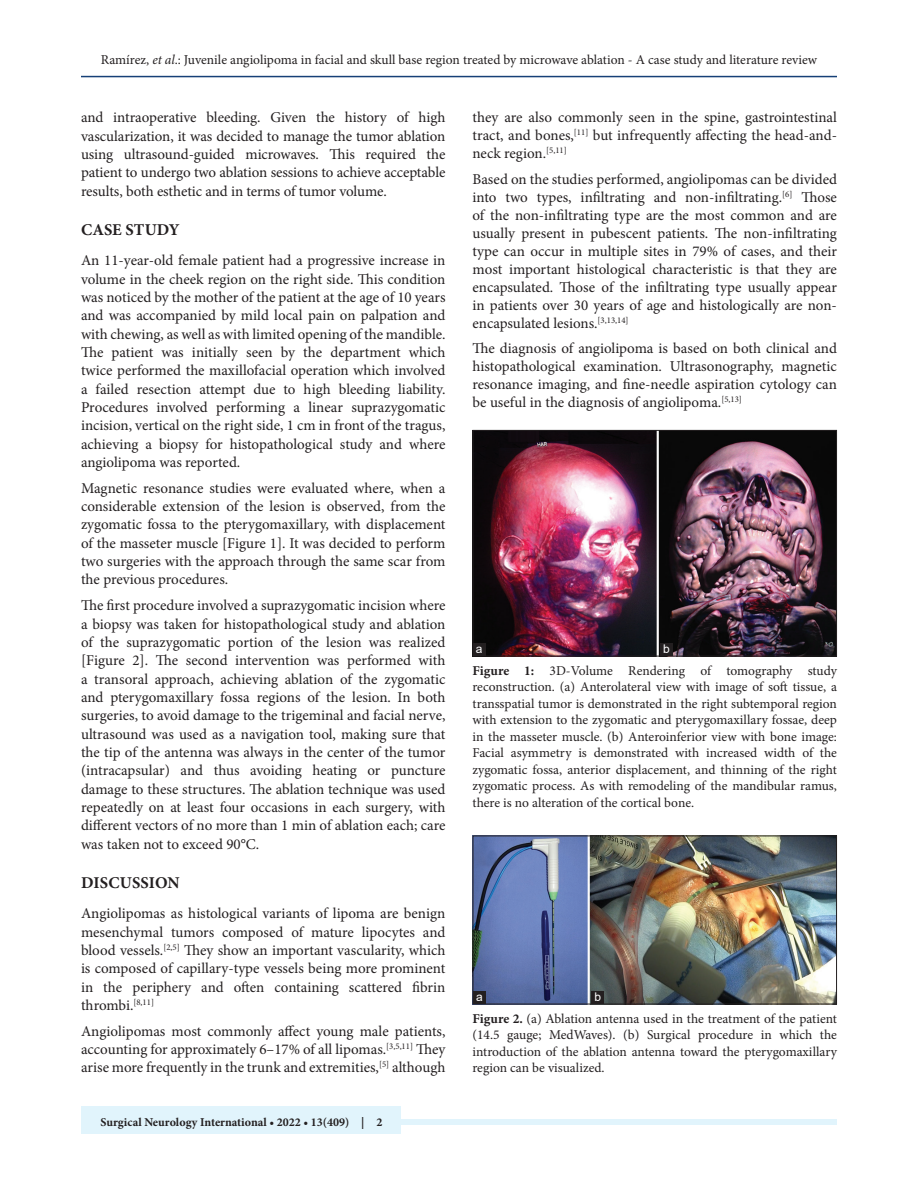
<style>
.page{position:relative;width:918px;height:1188px;background:#fff}
.page>*{position:absolute;margin:0;border:0;box-sizing:border-box;transform-origin:0 0}
.t1{font:700 16.5px "Minion Pro";letter-spacing:.005em;color:#231f20}
.TX{font:15px/18.3px "Minion Pro";letter-spacing:-.005em;color:#231f20;text-align:justify}
.FGC{font:13.5px/16.5px "Minion Pro";color:#231f20;text-align:justify}
.JF{font:700 12px "Minion Pro";color:#231f20}
.LABEL{font:12px "Arial";color:#fff}
.s1{font-style:italic}
.s2{font-weight:700}
</style>
<div class="page">
<div style="left:81px;top:1119px;width:756px;height:6px;background:#e1f4fc"></div>
<div style="left:81px;top:1106px;width:319px;height:28px;background:#e1f4fc"></div>
<hr style="left:81px;top:76px;width:756px;height:1px;background:#164077">
<img style="left:475px;top:432px;width:360px;height:222px">
<div style="left:473px;top:430px;width:364px;height:226px;border:1px solid #231f20"></div>
<div style="left:473px;top:643px;width:13px;height:13px;background:#231f20"></div>
<div style="left:660px;top:643px;width:13px;height:13px;background:#231f20"></div>
<img style="left:475px;top:838px;width:360px;height:164px">
<div style="left:473px;top:836px;width:364px;height:168px;border:1px solid #231f20"></div>
<div style="left:473px;top:991px;width:13px;height:13px;background:#231f20"></div>
<div style="left:591px;top:991px;width:13px;height:13px;background:#231f20"></div>
<p class="FGC" style="left:101px;top:51px;width:718px">Ramírez, <span class="s1">et al</span>.: Juvenile angiolipoma in facial and skull base region treated by microwave ablation - A case study and literature review</p>
<p class="TX" style="left:81px;top:108px;width:366px">and intraoperative bleeding. Given the history of high vascularization, it was decided to manage the tumor ablation using ultrasound-guided microwaves. This required the patient to undergo two ablation sessions to achieve acceptable results, both esthetic and in terms of tumor volume.</p>
<h1 class="t1" style="left:81px;top:218px;width:100px">CASE STUDY</h1>
<p class="TX" style="left:81px;top:251px;width:366px">An 11-year-old female patient had a progressive increase in volume in the cheek region on the right side. This condition was noticed by the mother of the patient at the age of 10 years and was accompanied by mild local pain on palpation and with chewing, as well as with limited opening of the mandible.<br>The patient was initially seen by the department which twice performed the maxillofacial operation which involved a failed resection attempt due to high bleeding liability.<br>Procedures involved performing a linear suprazygomatic incision, vertical on the right side, 1 cm in front of the tragus, achieving a biopsy for histopathological study and where angiolipoma was reported.</p>
<p class="TX" style="left:81px;top:479px;width:366px">Magnetic resonance studies were evaluated where, when a considerable extension of the lesion is observed, from the zygomatic fossa to the pterygomaxillary, with displacement of the masseter muscle [Figure 1]. It was decided to perform two surgeries with the approach through the same scar from the previous procedures.</p>
<p class="TX" style="left:81px;top:596px;width:366px">The first procedure involved a suprazygomatic incision where a biopsy was taken for histopathological study and ablation of the suprazygomatic portion of the lesion was realized [Figure 2]. The second intervention was performed with a transoral approach, achieving ablation of the zygomatic and pterygomaxillary fossa regions of the lesion. In both surgeries, to avoid damage to the trigeminal and facial nerve, ultrasound was used as a navigation tool, making sure that the tip of the antenna was always in the center of the tumor (intracapsular) and thus avoiding heating or puncture damage to these structures. The ablation technique was used repeatedly on at least four occasions in each surgery, with different vectors of no more than 1 min of ablation each; care was taken not to exceed 90°C.</p>
<h1 class="t1" style="left:81px;top:871px;width:100px">DISCUSSION</h1>
<p class="TX" style="left:81px;top:904px;width:366px">Angiolipomas as histological variants of lipoma are benign mesenchymal tumors composed of mature lipocytes and blood vessels.<sup>[2,5]</sup> They show an important vascularity, which is composed of capillary-type vessels being more prominent in the periphery and often containing scattered fibrin thrombi.<sup>[8,11]</sup></p>
<p class="TX" style="left:81px;top:1022px;width:366px">Angiolipomas most commonly affect young male patients, accounting for approximately 6–17% of all lipomas.<sup>[3,5,11]</sup> They arise more frequently in the trunk and extremities,<sup>[5]</sup> although</p>
<p class="JF" style="left:100px;top:1113px;width:284px">Surgical Neurology International • 2022 • 13(409) | 2</p>
<p class="TX" style="left:472px;top:109px;width:366px">they are also commonly seen in the spine, gastrointestinal tract, and bones,<sup>[11]</sup> but infrequently affecting the head-and&shy;neck region.<sup>[5,11]</sup></p>
<p class="TX" style="left:472px;top:170px;width:366px">Based on the studies performed, angiolipomas can be divided into two types, infiltrating and non-infiltrating.<sup>[6]</sup> Those of the non-infiltrating type are the most common and are usually present in pubescent patients. The non-infiltrating type can occur in multiple sites in 79% of cases, and their most important histological characteristic is that they are encapsulated. Those of the infiltrating type usually appear in patients over 30 years of age and histologically are non&shy;encapsulated lesions.<sup>[3,13,14]</sup></p>
<p class="TX" style="left:472px;top:340px;width:366px">The diagnosis of angiolipoma is based on both clinical and histopathological examination. Ultrasonography, magnetic resonance imaging, and fine-needle aspiration cytology can be useful in the diagnosis of angiolipoma.<sup>[5,13]</sup></p>
<p class="LABEL" style="left:476px;top:640px;width:8px">a</p>
<p class="LABEL" style="left:663px;top:640px;width:8px">b</p>
<p class="FGC" style="left:472px;top:662px;width:366px"><span class="s2">Figure 1:</span> 3D-Volume Rendering of tomography study reconstruction. (a) Anterolateral view with image of soft tissue, a transspatial tumor is demonstrated in the right subtemporal region with extension to the zygomatic and pterygomaxillary fossae, deep in the masseter muscle. (b) Anteroinferior view with bone image:<br>Facial asymmetry is demonstrated with increased width of the zygomatic fossa, anterior displacement, and thinning of the right zygomatic process. As with remodeling of the mandibular ramus, there is no alteration of the cortical bone.</p>
<p class="LABEL" style="left:476px;top:988px;width:8px">a</p>
<p class="LABEL" style="left:594px;top:988px;width:8px">b</p>
<p class="FGC" style="left:472px;top:1010px;width:366px"><span class="s2">Figure 2.</span> (a) Ablation antenna used in the treatment of the patient (14.5 gauge; MedWaves). (b) Surgical procedure in which the introduction of the ablation antenna toward the pterygomaxillary region can be visualized.</p>
</div>
